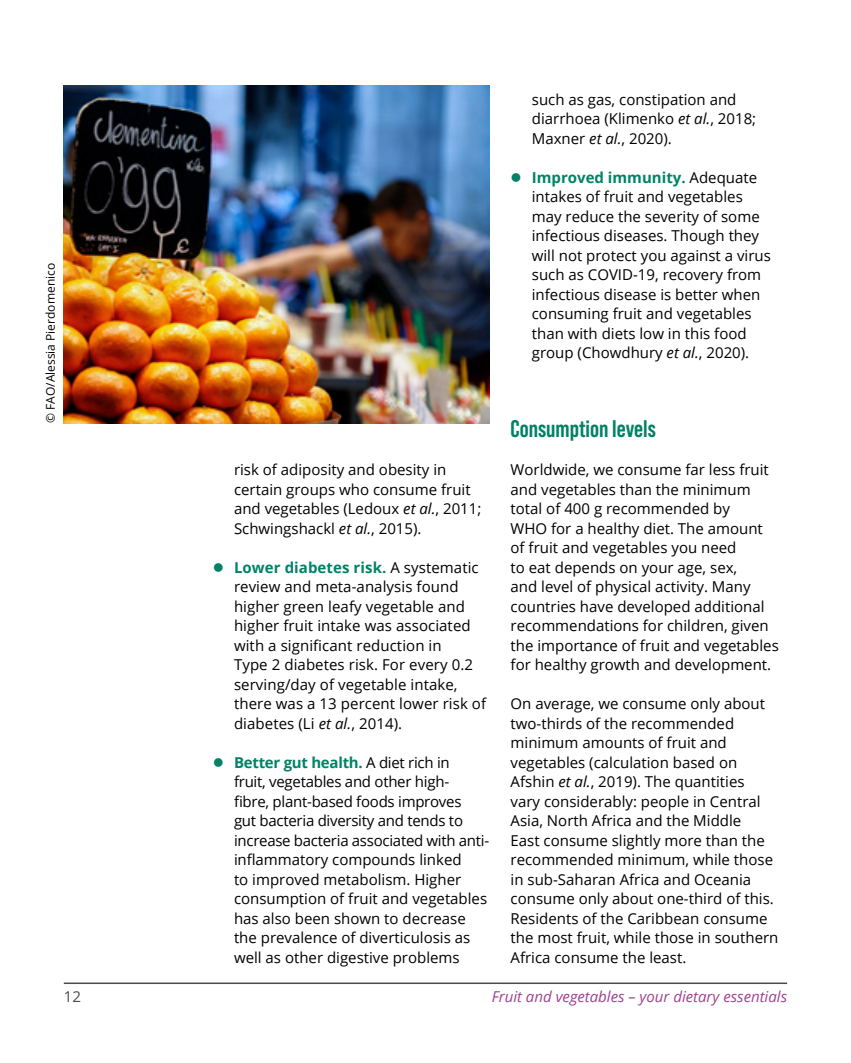
<style>
.page{position:relative;width:851px;height:1063px;background:#fff}
.page>*{position:absolute;margin:0;border:0;box-sizing:border-box;transform-origin:0 0}
.t1{font:700 24px "Bebas Neue Pro";color:#008267}
.t2{font:15px/19.5px "Open Sans";color:#000}
.t3{font:italic 15px "Open Sans";color:#9f4191}
.t4{font:15px "Open Sans";color:#4a4a49}
.t5{font:12px "Open Sans";color:#000}
.s1{font-style:italic}
.s2{font-weight:700;color:#008267}
</style>
<div class="page">
<hr style="left:64px;top:983px;width:723px;height:1px;background:#4a4a49">
<img style="left:64px;top:85px;width:425px;height:338px">
<p class="t5" style="left:42px;top:423px;width:162px;rotate:-90deg">© FAO/Alessia Pierdomenico</p>
<p class="t2" style="left:531px;top:89px;width:226px">such as gas, constipation and diarrhoea (Klimenko <span class="s1">et al.</span>, 2018;<br>Maxner <span class="s1">et al.</span>, 2020).</p>
<p class="t2" style="left:531px;top:167px;width:240px"><span class="s2">Improved immunity.</span> Adequate intakes of fruit and vegetables may reduce the severity of some infectious diseases. Though they will not protect you against a virus such as COVID-19, recovery from infectious disease is better when consuming fruit and vegetables than with diets low in this food group (Chowdhury <span class="s1">et al.</span>, 2020).</p>
<p class="t2" style="left:234px;top:459px;width:249px">risk of adiposity and obesity in certain groups who consume fruit and vegetables (Ledoux <span class="s1">et al.</span>, 2011;<br>Schwingshackl <span class="s1">et al.</span>, 2015).</p>
<p class="t2" style="left:234px;top:557px;width:253px"><span class="s2">Lower diabetes risk.</span> A systematic review and meta-analysis found higher green leafy vegetable and higher fruit intake was associated with a significant reduction in<br>Type 2 diabetes risk. For every 0.2 serving/day of vegetable intake, there was a 13 percent lower risk of diabetes (Li <span class="s1">et al.</span>, 2014).</p>
<p class="t2" style="left:234px;top:752px;width:257px"><span class="s2">Better gut health.</span> A diet rich in<br>fruit, vegetables and other high-<br>fibre, plant-based foods improves<br>gut bacteria diversity and tends to increase bacteria associated with anti&shy;inflammatory compounds linked<br>to improved metabolism. Higher consumption of fruit and vegetables has also been shown to decrease the prevalence of diverticulosis as well as other digestive problems</p>
<h1 class="t1" style="left:510px;top:415px;width:147px">Consumption levels</h1>
<p class="t2" style="left:510px;top:459px;width:270px">Worldwide, we consume far less fruit and vegetables than the minimum total of 400 g recommended by<br>WHO for a healthy diet. The amount of fruit and vegetables you need<br>to eat depends on your age, sex,<br>and level of physical activity. Many countries have developed additional recommendations for children, given the importance of fruit and vegetables for healthy growth and development.</p>
<p class="t2" style="left:510px;top:693px;width:269px">On average, we consume only about two-thirds of the recommended minimum amounts of fruit and vegetables (calculation based on Afshin <span class="s1">et al.</span>, 2019). The quantities<br>vary considerably: people in Central Asia, North Africa and the Middle<br>East consume slightly more than the recommended minimum, while those in sub-Saharan Africa and Oceania consume only about one-third of this.<br>Residents of the Caribbean consume the most fruit, while those in southern Africa consume the least.</p>
<p class="t4" style="left:64px;top:986px;width:19px">12</p>
<p class="t3" style="left:491px;top:986px;width:297px">Fruit and vegetables – your dietary essentials</p>
</div>
